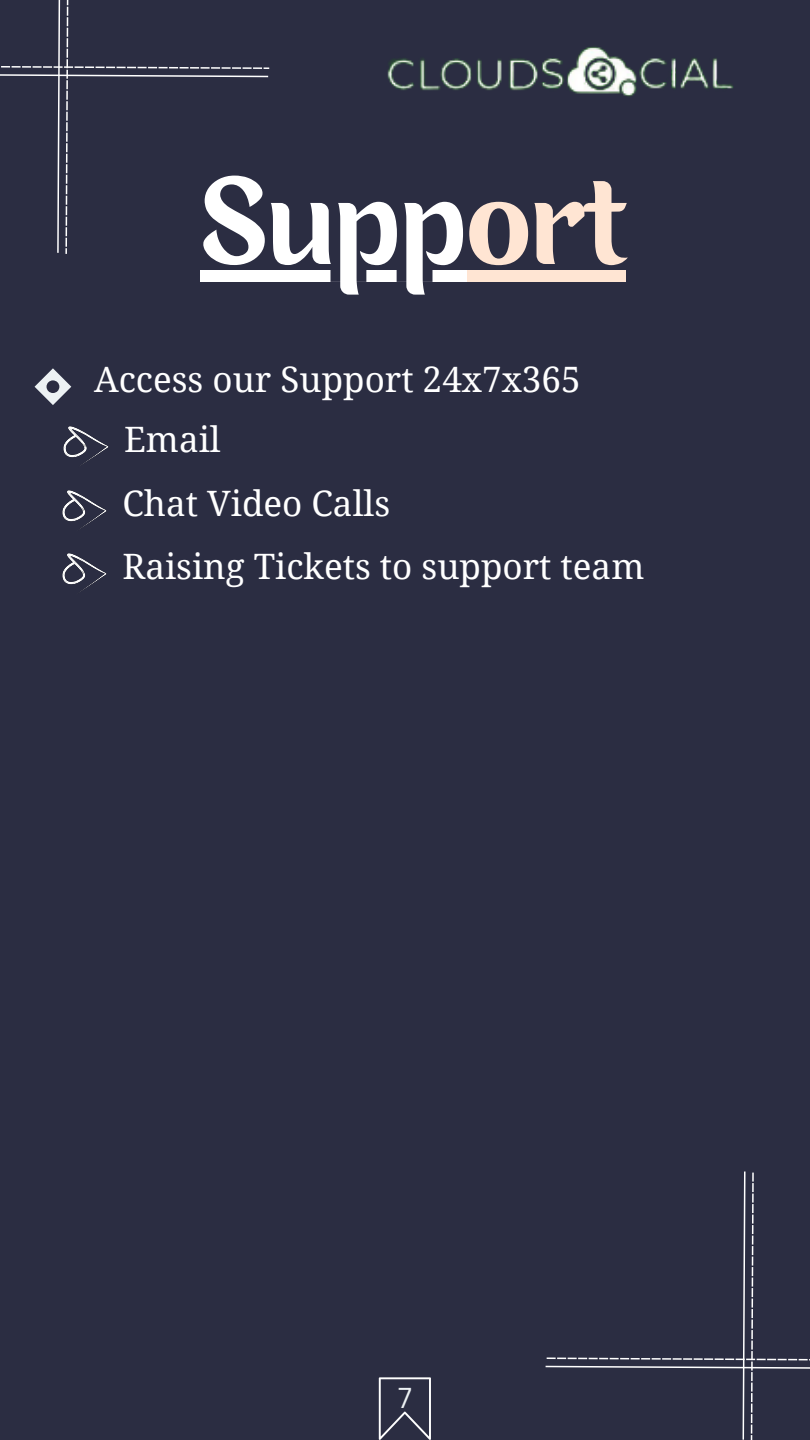
<style>
.page{position:relative;width:810px;height:1440px;background:#2b2d42}
.page>*{position:absolute;margin:0;border:0;box-sizing:border-box;transform-origin:0 0}
.t1{font:115px "Para";color:#fff}
.t2{font:35px "Noto Serif";color:#fff}
.t3{font:28px "Canva Sans";color:#edf2f4}
.s1{color:#ffe5d3}
</style>
<div class="page">
<svg style="left:0;top:0;width:270px;height:254px"></svg>
<svg style="left:545px;top:1171px;width:265px;height:269px"></svg>
<svg style="left:379px;top:1377px;width:52px;height:63px"></svg>
<img style="left:387px;top:47px;width:347px;height:50px">
<svg style="left:200px;top:270px;width:267px;height:11px;fill:#fff"></svg>
<div style="left:467px;top:270px;width:159px;height:11px;background:#ffe5d3"></div>
<svg style="left:35px;top:368px;width:37px;height:37px"></svg>
<img style="left:63px;top:426px;width:46px;height:40px">
<img style="left:62px;top:490px;width:45px;height:39px">
<img style="left:62px;top:553px;width:45px;height:39px">
<p class="t1" style="left:200px;top:172px;width:427px">Supp<span class="s1">ort</span></p>
<p class="t2" style="left:94px;top:354px;width:488px">Access our Support 24x7x365</p>
<p class="t2" style="left:124px;top:414px;width:98px">Email</p>
<p class="t2" style="left:122px;top:479px;width:269px">Chat Video Calls</p>
<p class="t2" style="left:122px;top:541px;width:523px">Raising Tickets to support team</p>
<p class="t3" style="left:398px;top:1378px;width:15px">7</p>
</div>
